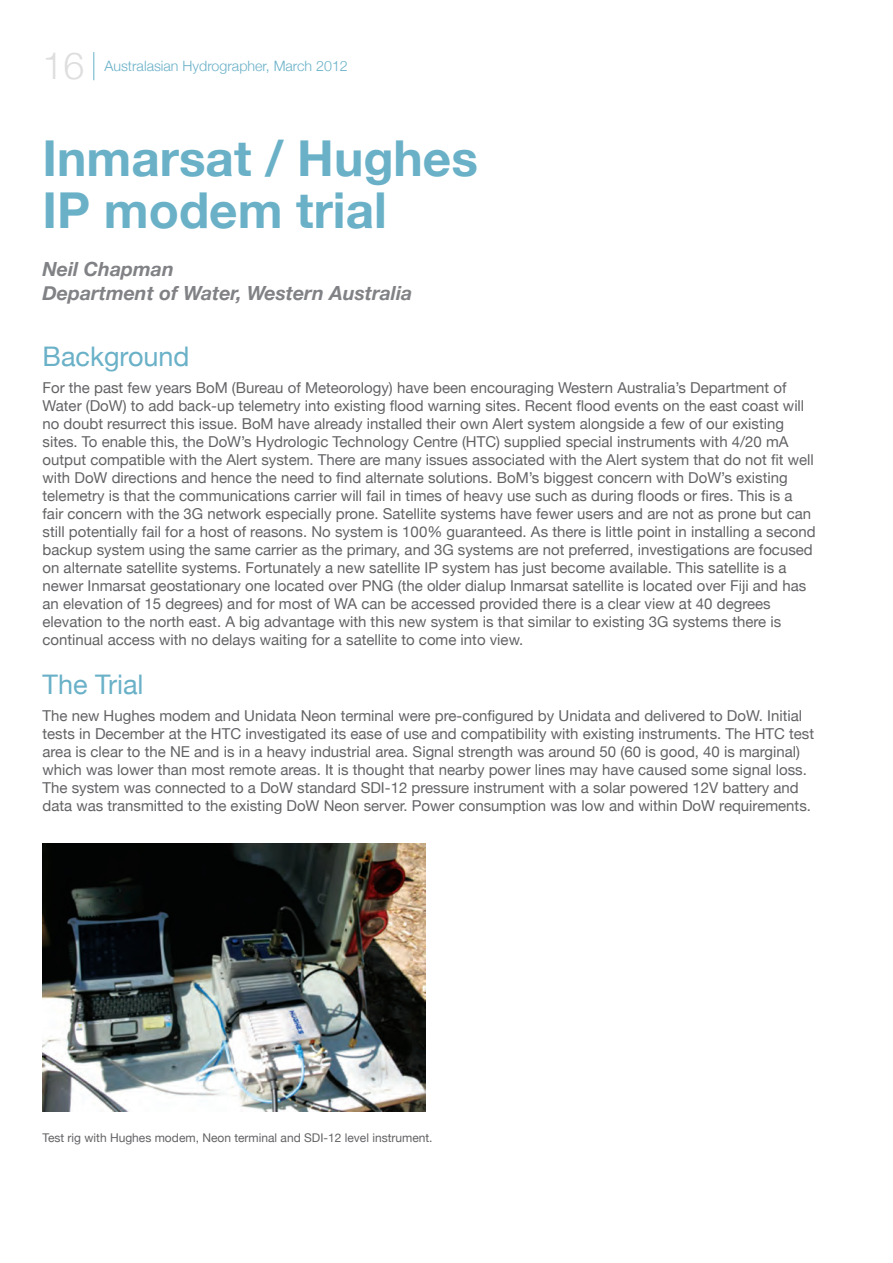
<style>
.page{position:relative;width:893px;height:1263px;background:#fff}
.page>*{position:absolute;margin:0;border:0;box-sizing:border-box;transform-origin:0 0}
.t1{font:700 49.5px "Helvetica Neue";color:#6ab1c8}
.t2{font:300 37.5px "Helvetica Neue";color:#dfdede}
.t3{font:27px "Helvetica Neue";color:#6ab1c8}
.t4{font:italic 700 19.5px "Helvetica Neue";color:#818285}
.t5{font:15px/18px "Helvetica Neue";color:#636366}
.t6{font:300 14.25px "Helvetica Neue";color:#6ab1c8}
.t7{font:12px "Helvetica Neue";color:#636366}
</style>
<div class="page">
<svg style="left:93px;top:52px;width:1px;height:28px"></svg>
<img style="left:43px;top:843px;width:382px;height:268px">
<p class="t2" style="left:43px;top:43px;width:43px">16</p>
<p class="t6" style="left:104px;top:57px;width:245px">Australasian Hydrographer, March 2012</p>
<p class="t1" style="left:43px;top:128px;width:437px">Inmarsat / Hughes</p>
<p class="t1" style="left:43px;top:180px;width:346px">IP modem trial</p>
<p class="t4" style="left:43px;top:257px;width:133px">Neil Chapman</p>
<p class="t4" style="left:43px;top:281px;width:371px">Department of Water, Western Australia</p>
<p class="t3" style="left:43px;top:340px;width:149px">Background</p>
<p class="t5" style="left:43px;top:378px;width:775px">For the past few years BoM (Bureau of Meteorology) have been encouraging Western Australia’s Department of Water (DoW) to add back-up telemetry into existing flood warning sites. Recent flood events on the east coast will no doubt resurrect this issue. BoM have already installed their own Alert system alongside a few of our existing sites. To enable this, the DoW’s Hydrologic Technology Centre (HTC) supplied special instruments with 4/20 mA output compatible with the Alert system. There are many issues associated with the Alert system that do not fit well with DoW directions and hence the need to find alternate solutions. BoM’s biggest concern with DoW’s existing telemetry is that the communications carrier will fail in times of heavy use such as during floods or fires. This is a fair concern with the 3G network especially prone. Satellite systems have fewer users and are not as prone but can still potentially fail for a host of reasons. No system is 100% guaranteed. As there is little point in installing a second backup system using the same carrier as the primary, and 3G systems are not preferred, investigations are focused on alternate satellite systems. Fortunately a new satellite IP system has just become available. This satellite is a newer Inmarsat geostationary one located over PNG (the older dialup Inmarsat satellite is located over Fiji and has an elevation of 15 degrees) and for most of WA can be accessed provided there is a clear view at 40 degrees</p>
<p class="t5" style="left:43px;top:612px;width:740px">elevation to the north east. A big advantage with this new system is that similar to existing 3G systems there is</p>
<p class="t5" style="left:43px;top:630px;width:482px">continual access with no delays waiting for a satellite to come into view.</p>
<p class="t3" style="left:43px;top:669px;width:103px">The Trial</p>
<p class="t5" style="left:43px;top:707px;width:773px">The new Hughes modem and Unidata Neon terminal were pre-configured by Unidata and delivered to DoW. Initial tests in December at the HTC investigated its ease of use and compatibility with existing instruments. The HTC test area is clear to the NE and is in a heavy industrial area. Signal strength was around 50 (60 is good, 40 is marginal) which was lower than most remote areas. It is thought that nearby power lines may have caused some signal loss.<br>The system was connected to a DoW standard SDI-12 pressure instrument with a solar powered 12V battery and data was transmitted to the existing DoW Neon server. Power consumption was low and within DoW requirements.</p>
<p class="t7" style="left:43px;top:1130px;width:392px">Test rig with Hughes modem, Neon terminal and SDI-12 level instrument.</p>
</div>
